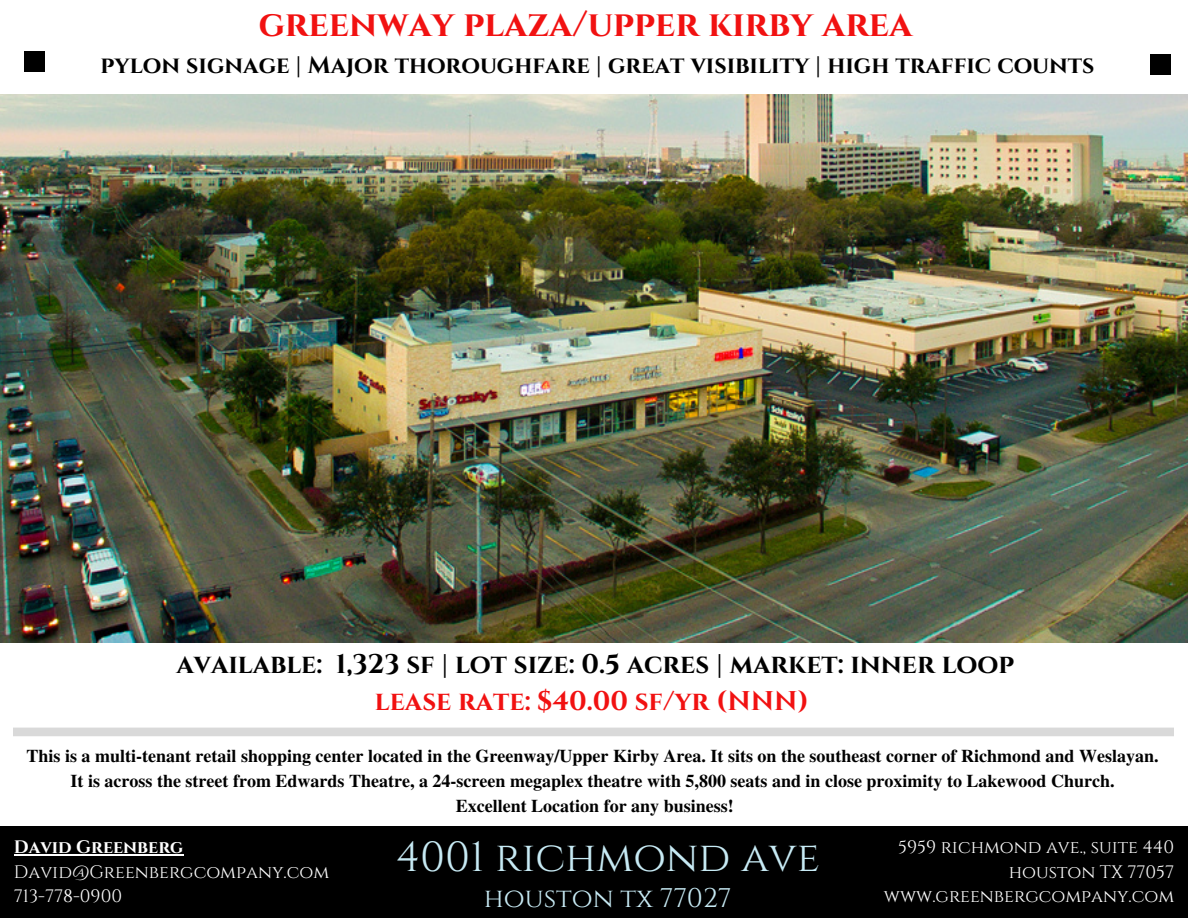
<style>
.page{position:relative;width:1188px;height:918px;background:#fff}
.page>*{position:absolute;margin:0;border:0;box-sizing:border-box;transform-origin:0 0}
.t1{font:42px "Cinzel";color:#c7eaf4}
.t2{font:700 36px "Cinzel";color:#f11111}
.t3{font:700 27px "Cinzel";color:#000}
.t4{font:700 27px "Cinzel";color:#f11111}
.t5{font:27px "Cinzel";color:#c7eaf4}
.t6{font:700 24px "Cinzel";color:#000}
.t7{font:700 18px "Te X Gyre Termes";color:#000}
.t8{font:18px "Cinzel";color:#fff}
.t9{font:700 18px "Cinzel";color:#fff}
</style>
<div class="page">
<div style="left:0;top:826px;width:1188px;height:92px;background:#000"></div>
<div style="left:24px;top:51px;width:20px;height:20px;background:#000"></div>
<div style="left:1150px;top:54px;width:21px;height:20px;background:#000"></div>
<svg style="left:14px;top:727px;width:1160px;height:9px;background:#dbdbdb"></svg>
<img style="left:0;top:95px;width:1188px;height:547px">
<hr style="left:14px;top:854px;width:169px;height:1px;background:#fff">
<p class="t2" style="left:259px;top:1px;width:655px">greenway plaza/upper kirby area</p>
<p class="t6" style="left:101px;top:50px;width:996px">pylon signage | Major thoroughfare | great visibility | high traffic counts</p>
<p class="t3" style="left:177px;top:647px;width:839px">available: 1,323 sf | lot size: 0.5 acres | market: inner loop</p>
<p class="t4" style="left:375px;top:684px;width:436px">lease rate: $40.00 sf/yr (NNN)</p>
<p class="t7" style="left:27px;top:742px;width:1133px">This is a multi-tenant retail shopping center located in the Greenway/Upper Kirby Area. It sits on the southeast corner of Richmond and Weslayan.</p>
<p class="t7" style="left:71px;top:767px;width:1045px">It is across the street from Edwards Theatre, a 24-screen megaplex theatre with 5,800 seats and in close proximity to Lakewood Church.</p>
<p class="t7" style="left:456px;top:791px;width:280px">Excellent Location for any business!</p>
<p class="t8" style="left:898px;top:835px;width:278px">5959 richmond ave., suite 440</p>
<p class="t8" style="left:1009px;top:860px;width:167px">houston TX 77057</p>
<p class="t8" style="left:884px;top:885px;width:292px">www.greenbergcompany.com</p>
<p class="t9" style="left:14px;top:835px;width:171px">David Greenberg</p>
<p class="t8" style="left:14px;top:860px;width:317px">David@Greenbergcompany.com</p>
<p class="t8" style="left:14px;top:885px;width:110px">713-778-0900</p>
<p class="t1" style="left:396px;top:830px;width:425px">4001 richmond ave</p>
<p class="t5" style="left:484px;top:881px;width:249px">houston tx 77027</p>
<p class="t8" style="left:898px;top:841px;width:278px">5959 richmond ave., suite 440</p>
<p class="t8" style="left:1009px;top:866px;width:167px">houston TX 77057</p>
<p class="t8" style="left:884px;top:891px;width:292px">www.greenbergcompany.com</p>
</div>
